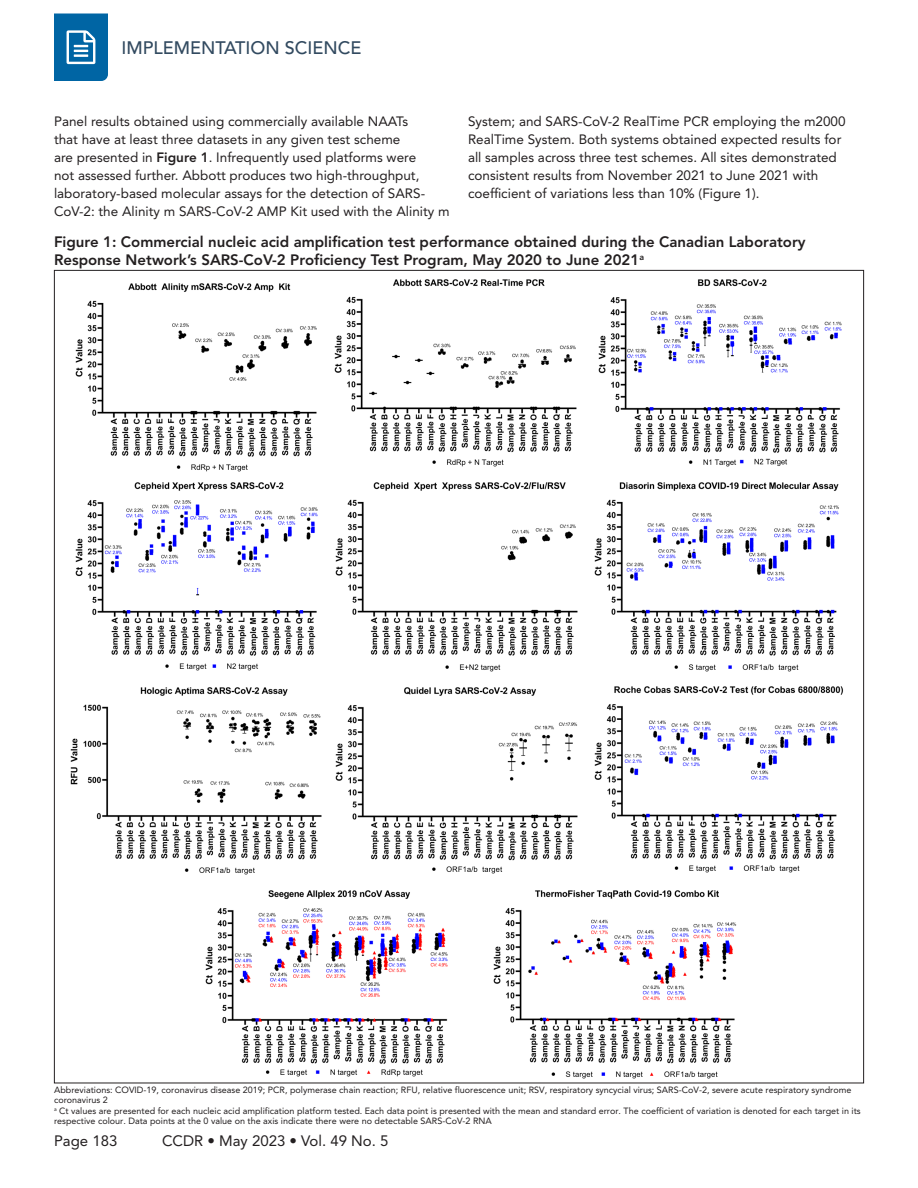
<style>
.page{position:relative;width:918px;height:1188px;background:#fff}
.page>*{position:absolute;margin:0;border:0;box-sizing:border-box;transform-origin:0 0}
.t1{font:500 18px "Avenir LT Std";color:#324a60}
.A_-_Table_Figure_-_T{font:800 15px/18px "Avenir LT Std";color:#231f20}
.t2{font:15px "Avenir LT Std";color:#231f20}
.A_-_Body{font:13.5px/18px "Avenir LT Std";color:#231f20}
.A_-_Table_Figure_-_F{font:9px/10.5px "Avenir LT Std";color:#231f20}
.s1{font-weight:800}
</style>
<div class="page">
<svg style="left:54px;top:14px;width:54px;height:67px;background:#1d76ae"></svg>
<img style="left:493px;top:890px;width:244px;height:189px">
<img style="left:75px;top:283px;width:242px;height:189px">
<img style="left:334px;top:279px;width:243px;height:188px">
<img style="left:598px;top:279px;width:244px;height:188px">
<img style="left:75px;top:482px;width:764px;height:190px">
<img style="left:70px;top:687px;width:252px;height:188px">
<img style="left:335px;top:687px;width:243px;height:187px">
<img style="left:594px;top:686px;width:249px;height:187px">
<img style="left:205px;top:890px;width:243px;height:187px">
<h1 class="t1" style="left:122px;top:37px;width:241px">IMPLEMENTATION SCIENCE</h1>
<p class="A_-_Body" style="left:54px;top:112px;width:397px">Panel results obtained using commercially available NAATs<br>that have at least three datasets in any given test scheme<br>are presented in <span class="s1">Figure 1</span>. Infrequently used platforms were<br>not assessed further. Abbott produces two high-throughput, laboratory-based molecular assays for the detection of SARS-CoV-2: the Alinity m SARS-CoV-2 AMP Kit used with the Alinity m</p>
<p class="A_-_Body" style="left:468px;top:112px;width:379px">System; and SARS-CoV-2 RealTime PCR employing the m2000<br>RealTime System. Both systems obtained expected results for all samples across three test schemes. All sites demonstrated consistent results from November 2021 to June 2021 with coefficient of variations less than 10% (Figure 1).</p>
<p class="A_-_Table_Figure_-_T" style="left:54px;top:233px;width:753px">Figure 1: Commercial nucleic acid amplification test performance obtained during the Canadian Laboratory<br>Response Network’s SARS-CoV-2 Proficiency Test Program, May 2020 to June 2021<sup>a</sup></p>
<p class="A_-_Table_Figure_-_F" style="left:54px;top:1084px;width:799px">Abbreviations: COVID-19, coronavirus disease 2019; PCR, polymerase chain reaction; RFU, relative fluorescence unit; RSV, respiratory syncycial virus; SARS-CoV-2, severe acute respiratory syndrome coronavirus 2</p>
<p class="A_-_Table_Figure_-_F" style="left:54px;top:1105px;width:808px"><sup>a</sup> Ct values are presented for each nucleic acid amplification platform tested. Each data point is presented with the mean and standard error. The coefficient of variation is denoted for each target in its respective colour. Data points at the 0 value on the axis indicate there were no detectable SARS-CoV-2 RNA</p>
<p class="t2" style="left:54px;top:1133px;width:65px">Page 183</p>
<p class="t2" style="left:162px;top:1133px;width:228px">CCDR • May 2023 • Vol. 49 No. 5</p>
</div>
